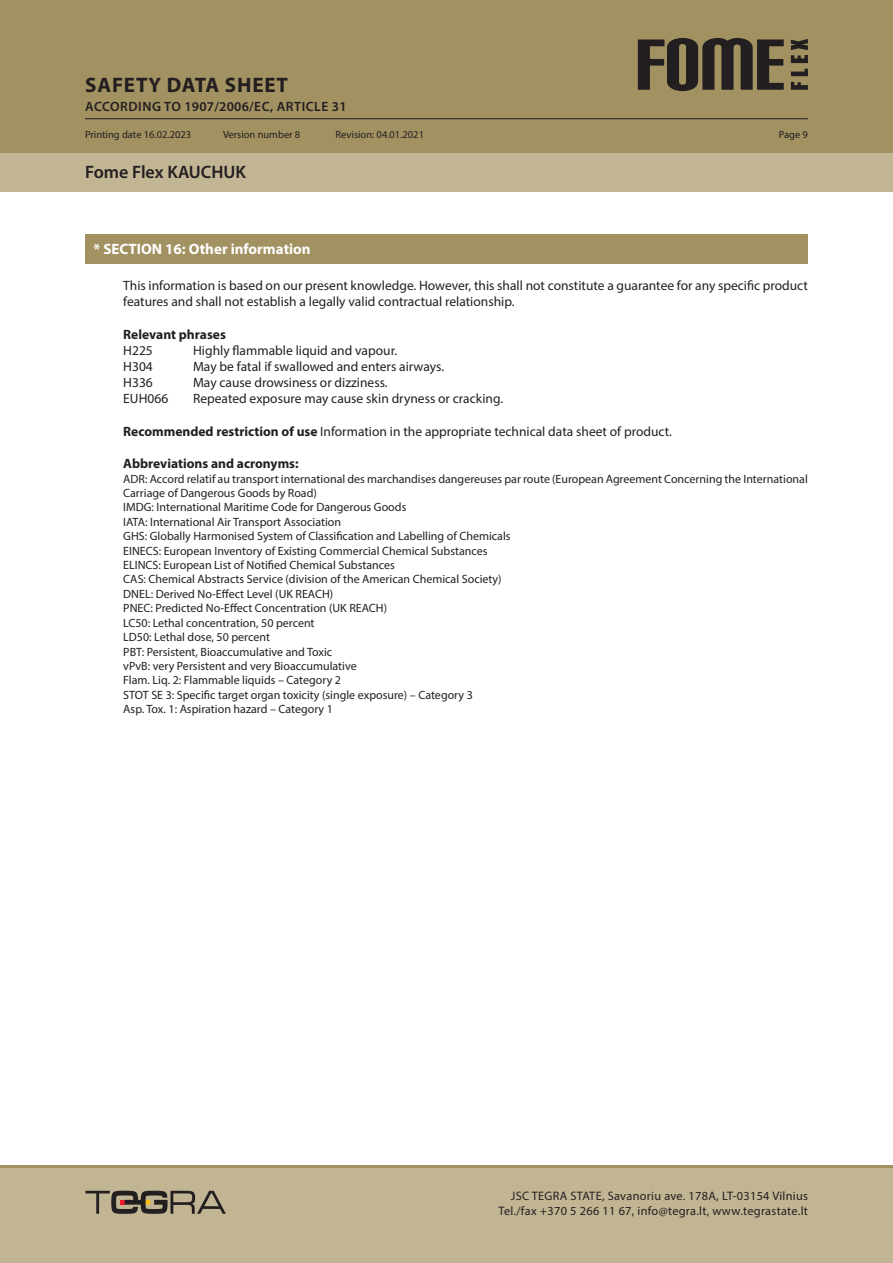
<style>
.page{position:relative;width:893px;height:1263px;background:#fff}
.page>*{position:absolute;margin:0;border:0;box-sizing:border-box;transform-origin:0 0}
.t1{font:700 21px "Myriad Pro";letter-spacing:.04em;color:#231f20}
.t2{font:600 18px "Myriad Pro";color:#231f20}
.SECTION{font:700 15px "Myriad Pro";color:#fff}
.Tekstas_paprastas{font:13.5px/16.2px "Myriad Pro";color:#231f20}
.Tekstas_BOLD{font:700 13.5px "Myriad Pro";color:#231f20}
.t3{font:600 13.5px "Myriad Pro";letter-spacing:.04em;color:#231f20}
.t4{font:12.3px/14.7px "Myriad Pro";letter-spacing:.025em;color:#231f20;text-align:right}
.Tekstas_paprastas-2{font:12px "Myriad Pro";color:#231f20}
.t5{font:10.5px "Myriad Pro";color:#231f20}
.s1{font-weight:700}
</style>
<div class="page">
<div style="left:0;top:0;width:893px;height:191px;background:#a29161"></div>
<div style="left:0;top:153px;width:893px;height:38px;background:#c2b594"></div>
<div style="left:0;top:1165px;width:893px;height:98px;background:#c2b594"></div>
<hr style="left:0;top:1165px;width:893px;height:2px;background:#a29161">
<hr style="left:85px;top:118px;width:723px;height:1px;background:#231f20">
<svg style="left:791px;top:82px;width:17px;height:8px"></svg>
<svg style="left:791px;top:69px;width:17px;height:7px"></svg>
<svg style="left:791px;top:39px;width:17px;height:24px"></svg>
<svg style="left:638px;top:38px;width:146px;height:53px"></svg>
<svg style="left:85px;top:1191px;width:141px;height:23px"></svg>
<div style="left:85px;top:234px;width:723px;height:30px;background:#a29161"></div>
<h1 class="t1" style="left:85px;top:71px;width:204px">SAFETY DATA SHEET</h1>
<p class="t3" style="left:85px;top:98px;width:263px">ACCORDING TO 1907/2006/EC, ARTICLE 31</p>
<p class="t5" style="left:85px;top:128px;width:108px">Printing date 16.02.2023</p>
<p class="t5" style="left:223px;top:128px;width:79px">Version number 8</p>
<p class="t5" style="left:336px;top:128px;width:90px">Revision: 04.01.2021</p>
<p class="t5" style="left:779px;top:128px;width:31px">Page 9</p>
<h2 class="t2" style="left:85px;top:160px;width:163px">Fome Flex KAUCHUK</h2>
<p class="SECTION" style="left:94px;top:240px;width:219px">* SECTION 16: Other information</p>
<p class="Tekstas_paprastas" style="left:123px;top:277px;width:686px">This information is based on our present knowledge. However, this shall not constitute a guarantee for any specific product features and shall not establish a legally valid contractual relationship.</p>
<p class="Tekstas_BOLD" style="left:123px;top:325px;width:104px">Relevant phrases</p>
<p class="Tekstas_paprastas" style="left:123px;top:342px;width:31px">H225</p>
<p class="Tekstas_paprastas" style="left:193px;top:342px;width:206px">Highly flammable liquid and vapour.</p>
<p class="Tekstas_paprastas" style="left:123px;top:358px;width:31px">H304</p>
<p class="Tekstas_paprastas" style="left:193px;top:358px;width:253px">May be fatal if swallowed and enters airways.</p>
<p class="Tekstas_paprastas" style="left:123px;top:374px;width:31px">H336</p>
<p class="Tekstas_paprastas" style="left:193px;top:374px;width:196px">May cause drowsiness or dizziness.</p>
<p class="Tekstas_paprastas" style="left:123px;top:391px;width:46px">EUH066</p>
<p class="Tekstas_paprastas" style="left:193px;top:391px;width:312px">Repeated exposure may cause skin dryness or cracking.</p>
<p class="Tekstas_paprastas" style="left:123px;top:423px;width:550px"><span class="s1">Recommended restriction of use</span> Information in the appropriate technical data sheet of product.</p>
<p class="Tekstas_BOLD" style="left:123px;top:455px;width:177px">Abbreviations and acronyms:</p>
<p class="Tekstas_paprastas-2" style="left:123px;top:471px;width:686px">ADR: Accord relatif au transport international des marchandises dangereuses par route (European Agreement Concerning the International</p>
<p class="Tekstas_paprastas-2" style="left:123px;top:486px;width:195px">Carriage of Dangerous Goods by Road)</p>
<p class="Tekstas_paprastas-2" style="left:123px;top:500px;width:285px">IMDG: International Maritime Code for Dangerous Goods</p>
<p class="Tekstas_paprastas-2" style="left:123px;top:514px;width:219px">IATA: International Air Transport Association</p>
<p class="Tekstas_paprastas-2" style="left:123px;top:529px;width:389px">GHS: Globally Harmonised System of Classification and Labelling of Chemicals</p>
<p class="Tekstas_paprastas-2" style="left:123px;top:543px;width:366px">EINECS: European Inventory of Existing Commercial Chemical Substances</p>
<p class="Tekstas_paprastas-2" style="left:123px;top:558px;width:273px">ELINCS: European List of Notified Chemical Substances</p>
<p class="Tekstas_paprastas-2" style="left:123px;top:572px;width:380px">CAS: Chemical Abstracts Service (division of the American Chemical Society)</p>
<p class="Tekstas_paprastas-2" style="left:123px;top:586px;width:211px">DNEL: Derived No-Effect Level (UK REACH)</p>
<p class="Tekstas_paprastas-2" style="left:123px;top:601px;width:265px">PNEC: Predicted No-Effect Concentration (UK REACH)</p>
<p class="Tekstas_paprastas-2" style="left:123px;top:615px;width:193px">LC50: Lethal concentration, 50 percent</p>
<p class="Tekstas_paprastas-2" style="left:123px;top:630px;width:148px">LD50: Lethal dose, 50 percent</p>
<p class="Tekstas_paprastas-2" style="left:123px;top:644px;width:210px">PBT: Persistent, Bioaccumulative and Toxic</p>
<p class="Tekstas_paprastas-2" style="left:123px;top:658px;width:235px">vPvB: very Persistent and very Bioaccumulative</p>
<p class="Tekstas_paprastas-2" style="left:123px;top:673px;width:219px">Flam. Liq. 2: Flammable liquids – Category 2</p>
<p class="Tekstas_paprastas-2" style="left:123px;top:687px;width:351px">STOT SE 3: Specific target organ toxicity (single exposure) – Category 3</p>
<p class="Tekstas_paprastas-2" style="left:123px;top:702px;width:211px">Asp. Tox. 1: Aspiration hazard – Category 1</p>
<p class="t4" style="left:498px;top:1188px;width:311px">JSC TEGRA STATE, Savanoriu ave. 178A, LT-03154 Vilnius<br>Tel./fax +370 5 266 11 67, info@tegra.lt, www.tegrastate.lt</p>
</div>
